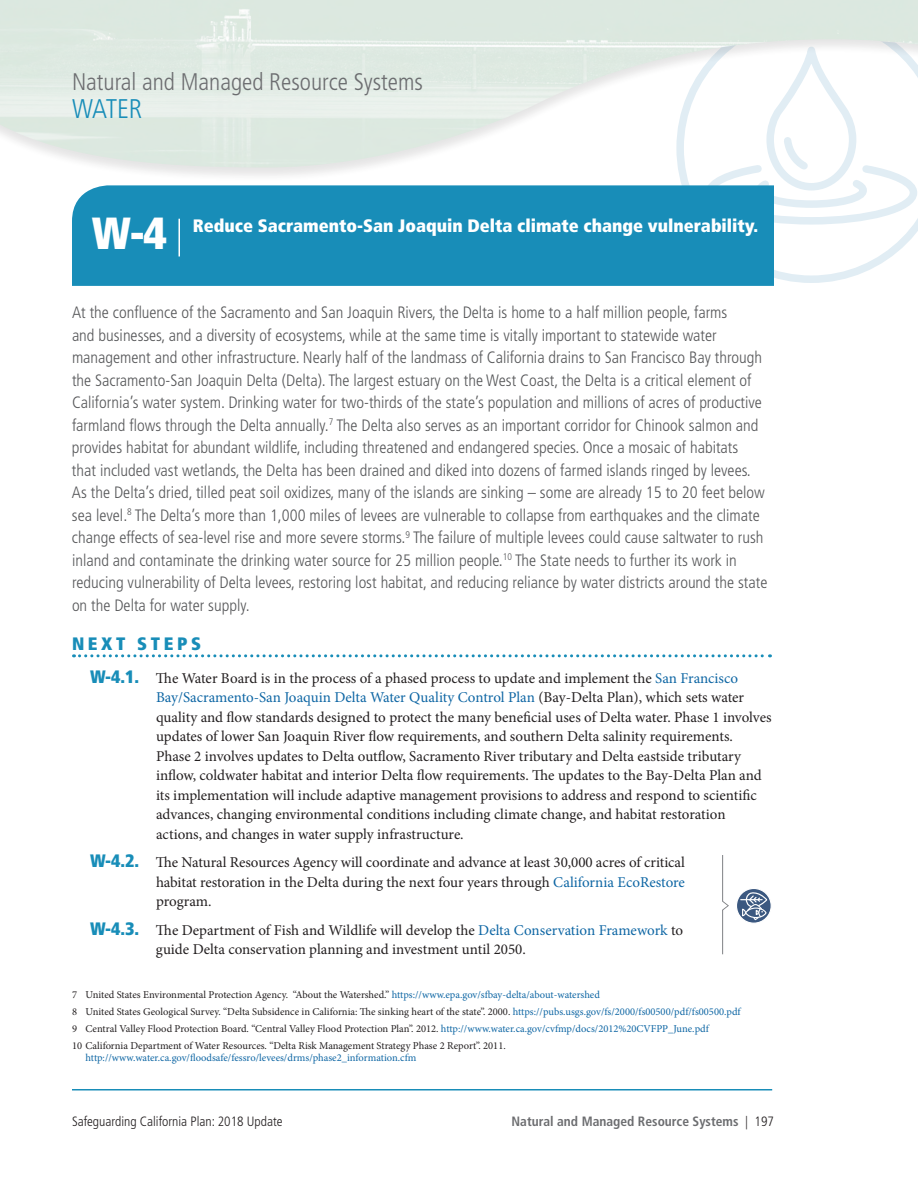
<style>
.page{position:relative;width:918px;height:1188px;background:#fff}
.page>*{position:absolute;margin:0;border:0;box-sizing:border-box;transform-origin:0 0}
.t1{font:900 condensed 45px "Frutiger LT Std";color:#fff}
.t2{font:300 condensed 27px "Frutiger LT Std";letter-spacing:-.02em;color:#188db8}
.t3{font:300 condensed 24px "Frutiger LT Std";color:#6c6d70}
.t4{font:900 condensed 18px "Frutiger LT Std";color:#fff}
.t5{font:900 condensed 18px "Frutiger LT Std";letter-spacing:.2em;color:#188db8}
.t6{font:300 condensed 16.5px/22.5px "Frutiger LT Std";color:#57585a}
.t7{font:15px/19.5px "Minion Pro";letter-spacing:-.005em;color:#231f20}
.t8{font:300 condensed 13.5px "Frutiger LT Std";color:#231f20}
.t9{font:700 condensed 13.5px "Frutiger LT Std";color:#6c6d70}
.t10{font:10.5px/11.2px "Minion Pro";color:#231f20}
.s1{font-family:"Frutiger LT Std";font-weight:900;font-stretch:condensed;font-size:18px;color:#188db8}
.s2{color:#0e66a4}
.s3{font-weight:300;color:#231f20}
</style>
<div class="page">
<svg style="left:681px;top:183px;width:237px;height:100px"></svg>
<svg style="left:702px;top:183px;width:216px;height:45px"></svg>
<div style="left:0;top:0;width:918px;height:183px;background:#231f20;opacity:.3"></div>
<img style="left:0;top:0;width:918px;height:168px">
<hr style="left:72px;top:1089px;width:700px;height:1px;background:#188db8">
<div style="left:72px;top:185px;width:702px;height:101px;background:#188db8"></div>
<hr style="left:178px;top:219px;width:2px;height:37px;background:#fff">
<svg style="left:74px;top:654px;width:697px;height:3px"></svg>
<svg style="left:736px;top:888px;width:35px;height:35px"></svg>
<hr style="left:722px;top:855px;width:1px;height:99px;background:#808285">
<svg style="left:722px;top:901px;width:7px;height:10px"></svg>
<div style="left:736px;top:888px;width:36px;height:36px;border:1px solid #fff;border-radius:50%"></div>
<svg style="left:741px;top:890px;width:27px;height:34px"></svg>
<h3 class="t3" style="left:72px;top:68px;width:353px">Natural and Managed Resource Systems</h3>
<h2 class="t2" style="left:72px;top:94px;width:72px">WATER</h2>
<h2 class="t1" style="left:92px;top:206px;width:77px">W-4</h2>
<h2 class="t4" style="left:193px;top:215px;width:567px">Reduce Sacramento-San Joaquin Delta climate change vulnerability.</h2>
<p class="t6" style="left:72px;top:302px;width:697px">At the confluence of the Sacramento and San Joaquin Rivers, the Delta is home to a half million people, farms<br>and businesses, and a diversity of ecosystems, while at the same time is vitally important to statewide water management and other infrastructure. Nearly half of the landmass of California drains to San Francisco Bay through the Sacramento-San Joaquin Delta (Delta). The largest estuary on the West Coast, the Delta is a critical element of California’s water system. Drinking water for two-thirds of the state’s population and millions of acres of productive farmland flows through the Delta annually.<sup>7</sup> The Delta also serves as an important corridor for Chinook salmon and provides habitat for abundant wildlife, including threatened and endangered species. Once a mosaic of habitats<br>that included vast wetlands, the Delta has been drained and diked into dozens of farmed islands ringed by levees.<br>As the Delta’s dried, tilled peat soil oxidizes, many of the islands are sinking – some are already 15 to 20 feet below sea level.<sup>8</sup> The Delta’s more than 1,000 miles of levees are vulnerable to collapse from earthquakes and the climate change effects of sea-level rise and more severe storms.<sup>9</sup> The failure of multiple levees could cause saltwater to rush inland and contaminate the drinking water source for 25 million people.<sup>10</sup> The State needs to further its work in reducing vulnerability of Delta levees, restoring lost habitat, and reducing reliance by water districts around the state on the Delta for water supply.</p>
<h3 class="t5" style="left:72px;top:633px;width:131px">NEXT STEPS</h3>
<p class="t7" style="left:156px;top:668px;width:617px;text-indent:-66px"><span class="s1">W-4.1.</span> The Water Board is in the process of a phased process to update and implement the <span class="s2">San Francisco Bay/Sacramento-San Joaquin Delta Water Quality Control Plan</span> (Bay-Delta Plan), which sets water quality and flow standards designed to protect the many beneficial uses of Delta water. Phase 1 involves updates of lower San Joaquin River flow requirements, and southern Delta salinity requirements.<br>Phase 2 involves updates to Delta outflow, Sacramento River tributary and Delta eastside tributary inflow, coldwater habitat and interior Delta flow requirements. The updates to the Bay-Delta Plan and its implementation will include adaptive management provisions to address and respond to scientific advances, changing environmental conditions including climate change, and habitat restoration actions, and changes in water supply infrastructure.</p>
<p class="t7" style="left:156px;top:853px;width:531px;text-align:justify;text-indent:-66px"><span class="s1">W-4.2.</span> The Natural Resources Agency will coordinate and advance at least 30,000 acres of critical habitat restoration in the Delta during the next four years through <span class="s2">California EcoRestore </span>program.</p>
<p class="t7" style="left:156px;top:920px;width:529px;text-indent:-66px"><span class="s1">W-4.3.</span> The Department of Fish and Wildlife will develop the <span class="s2">Delta Conservation Framework</span> to guide Delta conservation planning and investment until 2050.</p>
<p class="t10" style="left:72px;top:989px;width:530px">7 United States Environmental Protection Agency. “About the Watershed.” <span class="s2">https://www.epa.gov/sfbay-delta/about-watershed</span></p>
<p class="t10" style="left:72px;top:1006px;width:670px">8 United States Geological Survey. “Delta Subsidence in California: The sinking heart of the state”. 2000. <span class="s2">https://pubs.usgs.gov/fs/2000/fs00500/pdf/fs00500.pdf</span></p>
<p class="t10" style="left:72px;top:1023px;width:638px">9 Central Valley Flood Protection Board. “Central Valley Flood Protection Plan”. 2012. <span class="s2">http://www.water.ca.gov/cvfmp/docs/2012%20CVFPP_June.pdf</span></p>
<p class="t10" style="left:86px;top:1040px;width:422px;text-indent:-14px">10 California Department of Water Resources. “Delta Risk Management Strategy Phase 2 Report”. 2011. <span class="s2">http://www.water.ca.gov/floodsafe/fessro/levees/drms/phase2_information.cfm</span></p>
<p class="t8" style="left:72px;top:1114px;width:212px">Safeguarding California Plan: 2018 Update</p>
<p class="t9" style="left:512px;top:1113px;width:264px">Natural and Managed Resource Systems <span class="s3">| 197</span></p>
</div>
